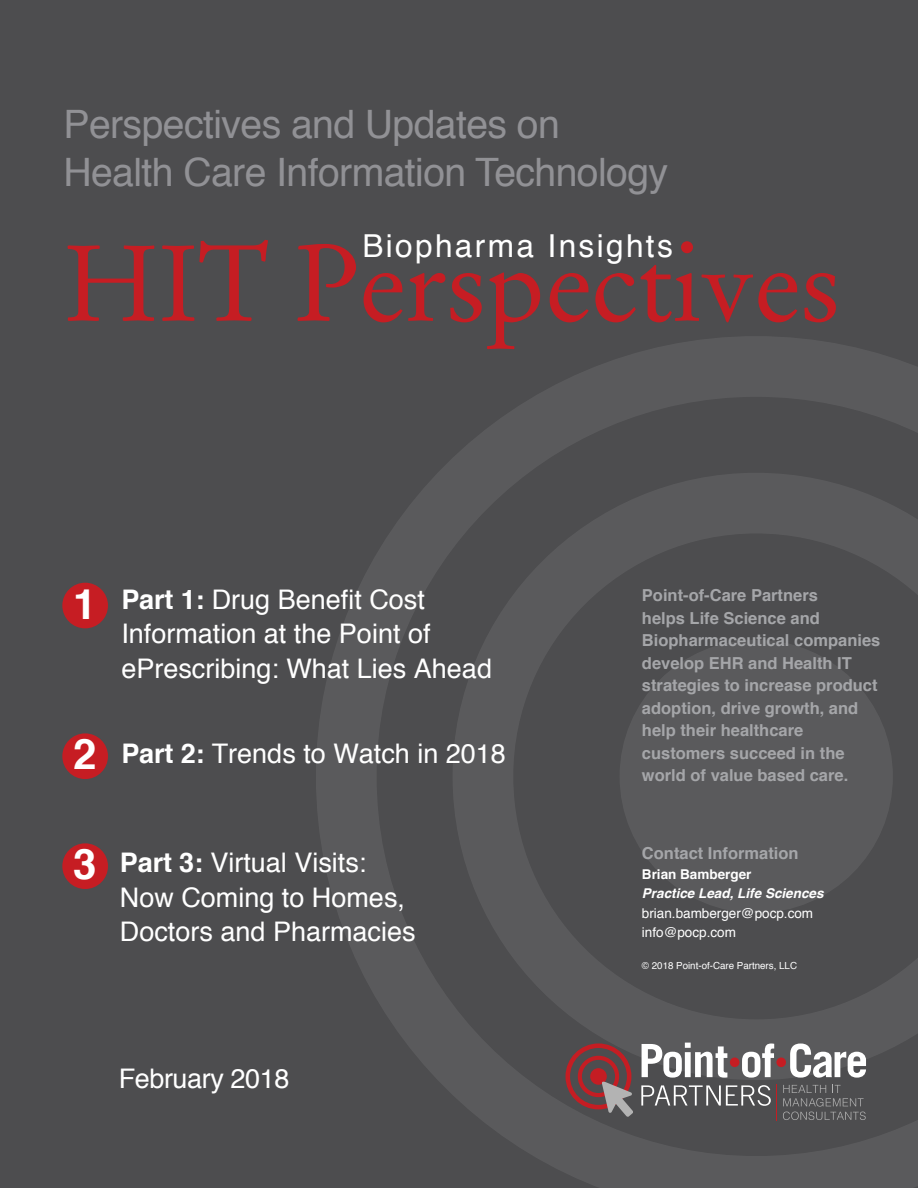
<style>
.page{position:relative;width:918px;height:1188px;background:#4d4d4f}
.page>*{position:absolute;margin:0;border:0;box-sizing:border-box;transform-origin:0 0}
.t1{font:106.95px "Stempel Garamond";letter-spacing:-.01em;color:#c61d23}
.t2{font:700 42px "Helvetica";color:#fff}
.t3{font:39.15px/48.2px "Helvetica";letter-spacing:-.015em;color:#919195}
.t4{font:31.65px "Helvetica";letter-spacing:.075em;color:#fff}
.t5{font:27px/34.5px "Helvetica";color:#fff}
.t6{font:700 16.5px/22.5px "Helvetica";color:#a5a6a9}
.t7{font:13.5px/19.5px "Helvetica";color:#fff}
.t8{font:italic 700 13.5px "Helvetica";color:#fff}
.t9{font:700 13.5px "Helvetica";color:#fff}
.t10{font:9.75px "Helvetica";color:#fff}
.s1{font-weight:700}
.s2{font-weight:700;font-size:42px}
</style>
<div class="page">
<svg style="left:316px;top:336px;width:602px;height:852px"></svg>
<svg style="left:641px;top:1085px;width:130px;height:21px"></svg>
<svg style="left:642px;top:1043px;width:85px;height:35px"></svg>
<div style="left:730px;top:1058px;width:9px;height:9px;background:#c51d23;border-radius:50%"></div>
<svg style="left:742px;top:1044px;width:32px;height:34px"></svg>
<div style="left:776px;top:1058px;width:10px;height:9px;background:#c51d23;border-radius:50%"></div>
<svg style="left:790px;top:1044px;width:76px;height:34px"></svg>
<svg style="left:783px;top:1085px;width:83px;height:35px"></svg>
<hr style="left:776px;top:1084px;width:1px;height:36px;background:#c51d23">
<svg style="left:566px;top:1043px;width:67px;height:74px"></svg>
<div style="left:62px;top:583px;width:46px;height:45px;background:#c61d23;border-radius:50%"></div>
<div style="left:62px;top:733px;width:46px;height:46px;background:#c61d23;border-radius:50%"></div>
<div style="left:62px;top:843px;width:46px;height:46px;background:#c61d23;border-radius:50%"></div>
<h3 class="t3" style="left:63px;top:101px;width:606px">Perspectives and Updates on<br>Health Care Information Technology</h3>
<h3 class="t4" style="left:362px;top:221px;width:312px">Biopharma Insights</h3>
<h1 class="t1" style="left:63px;top:219px;width:779px">HIT Perspectives</h1>
<h2 class="t2" style="left:73px;top:570px;width:25px">1</h2>
<h3 class="t5" style="left:121px;top:583px;width:372px"><span class="s1">Part 1:</span> Drug Benefit Cost<br>Information at the Point of ePrescribing: What Lies Ahead</h3>
<h3 class="t5" style="left:73px;top:738px;width:434px"><span class="s2">2</span> <span class="s1">Part 2:</span> Trends to Watch in 2018</h3>
<h3 class="t5" style="left:120px;top:846px;width:297px;text-indent:-47px"><span class="s2">3</span> <span class="s1">Part 3:</span> Virtual Visits:<br>Now Coming to Homes,<br>Doctors and Pharmacies</h3>
<h3 class="t5" style="left:119px;top:1062px;width:172px">February 2018</h3>
<p class="t6" style="left:642px;top:584px;width:240px">Point-of-Care Partners<br>helps Life Science and<br>Biopharmaceutical companies develop EHR and Health IT strategies to increase product adoption, drive growth, and help their healthcare customers succeed in the world of value based care.</p>
<p class="t6" style="left:642px;top:842px;width:158px">Contact Information</p>
<p class="t9" style="left:642px;top:863px;width:111px">Brian Bamberger</p>
<p class="t8" style="left:642px;top:882px;width:183px">Practice Lead, Life Sciences</p>
<p class="t7" style="left:642px;top:904px;width:173px">brian.bamberger@pocp.com info@pocp.com</p>
<p class="t10" style="left:642px;top:958px;width:157px">© 2018 Point-of-Care Partners, LLC</p>
</div>
